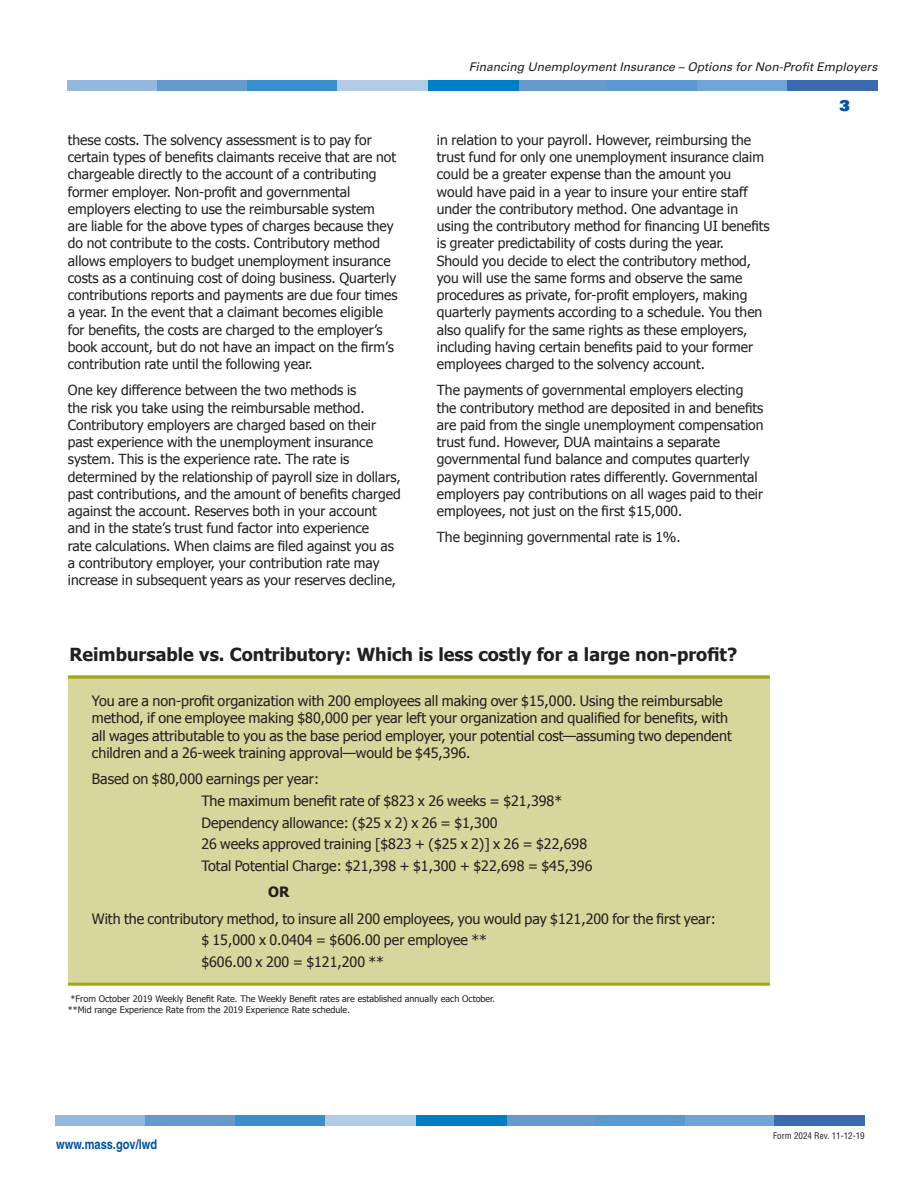
<style>
.page{position:relative;width:918px;height:1188px;background:#fff}
.page>*{position:absolute;margin:0;border:0;box-sizing:border-box;transform-origin:0 0}
.Text_Head{font:700 18px "Tahoma";color:#231f20}
.folio{font:900 15px "Univers";color:#0152a1}
.Text{font:14.25px/17.2px "Tahoma";color:#231f20}
.Text-2{font:700 14.25px "Tahoma";color:#231f20}
.body_text{font:13.8px/17.2px "Tahoma";color:#231f20}
.t1{font:700 condensed 13.5px "Helvetica";color:#0152a1}
.t2{font:italic 12px "Univers";color:#231f20}
.t3{font:9px "Tahoma";color:#231f20}
.t4{font:condensed 9px "Helvetica";color:#231f20}
</style>
<div class="page">
<div style="left:68px;top:676px;width:702px;height:309px;background:#d5d79d"></div>
<hr style="left:68px;top:676px;width:702px;height:3px;background:#9fa918">
<hr style="left:68px;top:983px;width:702px;height:3px;background:#9fa918">
<div style="left:517px;top:80px;width:91px;height:11px;background:#69c"></div>
<div style="left:607px;top:80px;width:91px;height:11px;background:#5b99d2"></div>
<div style="left:697px;top:80px;width:91px;height:11px;background:#71a4d7"></div>
<div style="left:787px;top:80px;width:91px;height:11px;background:#3c69af"></div>
<div style="left:428px;top:80px;width:91px;height:11px;background:#007ec3"></div>
<div style="left:68px;top:80px;width:90px;height:11px;background:#94b8db"></div>
<div style="left:157px;top:80px;width:91px;height:11px;background:#69c"></div>
<div style="left:247px;top:80px;width:91px;height:11px;background:#3b8ecc"></div>
<div style="left:337px;top:80px;width:91px;height:11px;background:#b2cce6"></div>
<div style="left:505px;top:1116px;width:91px;height:10px;background:#69c"></div>
<div style="left:595px;top:1116px;width:91px;height:10px;background:#5b99d2"></div>
<div style="left:685px;top:1116px;width:91px;height:10px;background:#71a4d7"></div>
<div style="left:775px;top:1116px;width:90px;height:10px;background:#3c69af"></div>
<div style="left:416px;top:1116px;width:91px;height:10px;background:#007ec3"></div>
<div style="left:55px;top:1116px;width:91px;height:10px;background:#94b8db"></div>
<div style="left:145px;top:1116px;width:91px;height:10px;background:#69c"></div>
<div style="left:235px;top:1116px;width:91px;height:10px;background:#3b8ecc"></div>
<div style="left:325px;top:1116px;width:91px;height:10px;background:#b2cce6"></div>
<p class="t2" style="left:469px;top:60px;width:410px">Financing Unemployment Insurance – Options for Non-Profit Employers</p>
<p class="body_text" style="left:68px;top:131px;width:331px">these costs. The solvency assessment is to pay for certain types of benefits claimants receive that are not chargeable directly to the account of a contributing former employer. Non-profit and governmental employers electing to use the reimbursable system are liable for the above types of charges because they do not contribute to the costs. Contributory method allows employers to budget unemployment insurance costs as a continuing cost of doing business. Quarterly contributions reports and payments are due four times a year. In the event that a claimant becomes eligible for benefits, the costs are charged to the employer’s book account, but do not have an impact on the firm’s contribution rate until the following year.</p>
<p class="body_text" style="left:68px;top:381px;width:334px">One key difference between the two methods is<br>the risk you take using the reimbursable method.<br>Contributory employers are charged based on their past experience with the unemployment insurance system. This is the experience rate. The rate is determined by the relationship of payroll size in dollars, past contributions, and the amount of benefits charged against the account. Reserves both in your account and in the state’s trust fund factor into experience<br>rate calculations. When claims are filed against you as a contributory employer, your contribution rate may increase in subsequent years as your reserves decline,</p>
<p class="body_text" style="left:437px;top:131px;width:334px">in relation to your payroll. However, reimbursing the trust fund for only one unemployment insurance claim could be a greater expense than the amount you would have paid in a year to insure your entire staff under the contributory method. One advantage in using the contributory method for financing UI benefits is greater predictability of costs during the year.<br>Should you decide to elect the contributory method, you will use the same forms and observe the same procedures as private, for-profit employers, making quarterly payments according to a schedule. You then also qualify for the same rights as these employers, including having certain benefits paid to your former employees charged to the solvency account.</p>
<p class="body_text" style="left:437px;top:381px;width:328px">The payments of governmental employers electing the contributory method are deposited in and benefits are paid from the single unemployment compensation trust fund. However, DUA maintains a separate governmental fund balance and computes quarterly payment contribution rates differently. Governmental employers pay contributions on all wages paid to their employees, not just on the first $15,000.</p>
<p class="body_text" style="left:437px;top:528px;width:245px">The beginning governmental rate is 1%.</p>
<p class="Text_Head" style="left:69px;top:642px;width:669px">Reimbursable vs. Contributory: Which is less costly for a large non-profit?</p>
<p class="Text" style="left:92px;top:692px;width:641px">You are a non-profit organization with 200 employees all making over $15,000. Using the reimbursable method, if one employee making $80,000 per year left your organization and qualified for benefits, with all wages attributable to you as the base period employer, your potential cost—assuming two dependent children and a 26-week training approval—would be $45,396.</p>
<p class="Text" style="left:92px;top:770px;width:229px">Based on $80,000 earnings per year:</p>
<p class="Text" style="left:201px;top:791px;width:362px">The maximum benefit rate of $823 x 26 weeks = $21,398*</p>
<p class="Text" style="left:201px;top:813px;width:298px">Dependency allowance: ($25 x 2) x 26 = $1,300</p>
<p class="Text" style="left:201px;top:835px;width:387px">26 weeks approved training [$823 + ($25 x 2)] x 26 = $22,698</p>
<p class="Text" style="left:201px;top:857px;width:393px">Total Potential Charge: $21,398 + $1,300 + $22,698 = $45,396</p>
<p class="Text-2" style="left:268px;top:882px;width:23px">OR</p>
<p class="Text" style="left:92px;top:909px;width:626px">With the contributory method, to insure all 200 employees, you would pay $121,200 for the first year:</p>
<p class="Text" style="left:201px;top:931px;width:287px">$ 15,000 x 0.0404 = $606.00 per employee **</p>
<p class="Text" style="left:201px;top:953px;width:184px">$606.00 x 200 = $121,200 **</p>
<p class="t3" style="left:71px;top:993px;width:426px">*From October 2019 Weekly Benefit Rate. The Weekly Benefit rates are established annually each October.</p>
<p class="t3" style="left:68px;top:1004px;width:284px">**Mid range Experience Rate from the 2019 Experience Rate schedule.</p>
<p class="folio" style="left:840px;top:96px;width:12px">3</p>
<p class="t1" style="left:56px;top:1136px;width:103px">www.mass.gov/lwd</p>
<p class="t4" style="left:773px;top:1130px;width:93px">Form 2024 Rev. 11-12-19</p>
</div>
